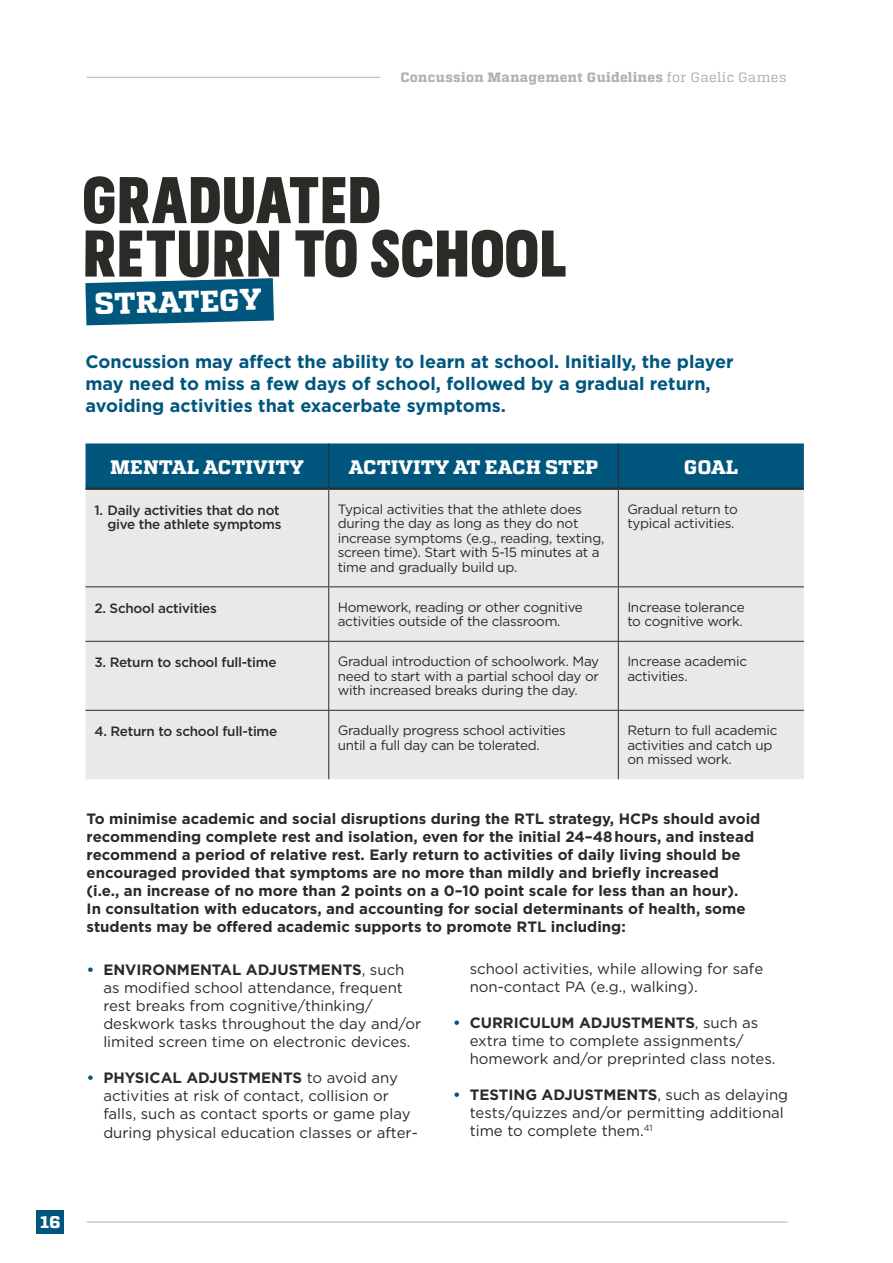
<style>
.page{position:relative;width:893px;height:1263px;background:#fff}
.page>*{position:absolute;margin:0;border:0;box-sizing:border-box;transform-origin:0 0}
.t1{font:66px/53.4px "Blooms Headline";color:#2c2a27}
.t2{font:700 30px "Atletico";color:#fff}
.t3{font:700 19.5px "Atletico";color:#fff}
.t4{font:700 18px/21.6px "Gotham";color:#00567d}
.t5{font:700 16.95px "Atletico";color:#fff}
.t6{font:15px/18px "Gotham";color:#2c2a27}
.t7{font:700 15px/18px "Gotham";color:#2c2a27}
.t8{font:13.5px/14.5px "Gotham";letter-spacing:-.02em;color:#2c2a27}
.t9{font:500 13.5px/14.5px "Gotham";letter-spacing:-.02em;color:#2c2a27;text-align:right}
.t10{font:700 13.5px "Atletico";letter-spacing:.03em;color:#b3b2b2}
.s1{font-weight:400}
.s2{font-size:66.3px}
.s3{font-weight:700;color:#00567d}
.s4{font-weight:700}
</style>
<div class="page">
<div style="left:37px;top:1210px;width:27px;height:24px;background:#00567d"></div>
<hr style="left:87px;top:77px;width:293px;height:1px;background:#b3b2b2">
<hr style="left:87px;top:1222px;width:700px;height:1px;background:#b3b2b2">
<hr style="left:892px;top:0;width:1px;height:1263px;background:#b3b2b2">
<svg style="left:85px;top:278px;width:189px;height:48px;background:#1f6b8d"></svg>
<div style="left:86px;top:443px;width:718px;height:45px;background:#00567d"></div>
<div style="left:86px;top:490px;width:718px;height:289px;background:#e9e9e9"></div>
<hr style="left:86px;top:586px;width:243px;height:1px;background:#2c2a27">
<hr style="left:329px;top:586px;width:289px;height:1px;background:#2c2a27">
<hr style="left:618px;top:586px;width:186px;height:1px;background:#2c2a27">
<hr style="left:86px;top:641px;width:243px;height:1px;background:#2c2a27">
<hr style="left:329px;top:641px;width:289px;height:1px;background:#2c2a27">
<hr style="left:618px;top:641px;width:186px;height:1px;background:#2c2a27">
<hr style="left:86px;top:710px;width:243px;height:1px;background:#2c2a27">
<hr style="left:329px;top:710px;width:289px;height:1px;background:#2c2a27">
<hr style="left:618px;top:710px;width:186px;height:1px;background:#2c2a27">
<hr style="left:328px;top:443px;width:1px;height:45px;background:#2c2a27">
<hr style="left:618px;top:443px;width:1px;height:45px;background:#2c2a27">
<hr style="left:328px;top:490px;width:1px;height:96px;background:#2c2a27">
<hr style="left:618px;top:490px;width:1px;height:96px;background:#2c2a27">
<hr style="left:328px;top:587px;width:1px;height:54px;background:#2c2a27">
<hr style="left:618px;top:587px;width:1px;height:54px;background:#2c2a27">
<hr style="left:328px;top:642px;width:1px;height:68px;background:#2c2a27">
<hr style="left:618px;top:642px;width:1px;height:68px;background:#2c2a27">
<hr style="left:328px;top:711px;width:1px;height:68px;background:#2c2a27">
<hr style="left:618px;top:711px;width:1px;height:68px;background:#2c2a27">
<hr style="left:86px;top:488px;width:243px;height:2px;background:#2c2a27">
<hr style="left:329px;top:488px;width:289px;height:2px;background:#2c2a27">
<hr style="left:618px;top:488px;width:186px;height:2px;background:#2c2a27">
<p class="t10" style="left:400px;top:69px;width:387px">Concussion Management Guidelines <span class="s1">for Gaelic Games</span></p>
<h1 class="t1" style="left:82px;top:168px;width:486px">GRADUATED<br>RETURN <span class="s2">TO</span> SCHOOL</h1>
<h2 class="t2" style="left:94px;top:285px;width:169px;rotate:-1deg">STRATEGY</h2>
<p class="t4" style="left:86px;top:351px;width:649px">Concussion may affect the ability to learn at school. Initially, the player may need to miss a few days of school, followed by a gradual return, avoiding activities that exacerbate symptoms.</p>
<h3 class="t3" style="left:110px;top:455px;width:195px">MENTAL ACTIVITY</h3>
<h3 class="t3" style="left:349px;top:455px;width:251px">ACTIVITY AT EACH STEP</h3>
<h3 class="t3" style="left:684px;top:455px;width:56px">GOAL</h3>
<p class="t9" style="left:94px;top:502px;width:188px">1. Daily activities that do not give the athlete symptoms</p>
<p class="t8" style="left:338px;top:501px;width:268px">Typical activities that the athlete does during the day as long as they do not increase symptoms (e.g., reading, texting, screen time). Start with 5-15 minutes at a time and gradually build up.</p>
<p class="t8" style="left:627px;top:501px;width:112px">Gradual return to typical activities.</p>
<p class="t9" style="left:94px;top:600px;width:124px">2. School activities</p>
<p class="t8" style="left:338px;top:599px;width:247px">Homework, reading or other cognitive activities outside of the classroom.</p>
<p class="t8" style="left:627px;top:599px;width:119px">Increase tolerance to cognitive work.</p>
<p class="t9" style="left:94px;top:655px;width:183px">3. Return to school full-time</p>
<p class="t8" style="left:338px;top:654px;width:263px;text-align:justify">Gradual introduction of schoolwork. May need to start with a partial school day or with increased breaks during the day.</p>
<p class="t8" style="left:627px;top:654px;width:121px">Increase academic activities.</p>
<p class="t9" style="left:94px;top:724px;width:184px">4. Return to school full-time</p>
<p class="t8" style="left:338px;top:723px;width:230px">Gradually progress school activities until a full day can be tolerated.</p>
<p class="t8" style="left:627px;top:723px;width:152px">Return to full academic activities and catch up on missed work.</p>
<p class="t7" style="left:87px;top:809px;width:675px">To minimise academic and social disruptions during the RTL strategy, HCPs should avoid recommending complete rest and isolation, even for the initial 24–48 hours, and instead recommend a period of relative rest. Early return to activities of daily living should be encouraged provided that symptoms are no more than mildly and briefly increased<br>(i.e., an increase of no more than 2 points on a 0–10 point scale for less than an hour).<br>In consultation with educators, and accounting for social determinants of health, some students may be offered academic supports to promote RTL including:</p>
<p class="t6" style="left:103px;top:961px;width:319px;text-indent:-16px"><span class="s3">•</span> <span class="s4">ENVIRONMENTAL ADJUSTMENTS</span>, such as modified school attendance, frequent rest breaks from cognitive/thinking/ deskwork tasks throughout the day and/or limited screen time on electronic devices.</p>
<p class="t6" style="left:103px;top:1069px;width:316px;text-indent:-16px"><span class="s3">•</span> <span class="s4">PHYSICAL ADJUSTMENTS</span> to avoid any activities at risk of contact, collision or falls, such as contact sports or game play during physical education classes or after-</p>
<p class="t6" style="left:470px;top:960px;width:295px">school activities, while allowing for safe non-contact PA (e.g., walking).</p>
<p class="t6" style="left:470px;top:1014px;width:307px;text-indent:-16px"><span class="s3">•</span> <span class="s4">CURRICULUM ADJUSTMENTS</span>, such as extra time to complete assignments/ homework and/or preprinted class notes.</p>
<p class="t6" style="left:470px;top:1086px;width:320px;text-indent:-16px"><span class="s3">•</span> <span class="s4">TESTING ADJUSTMENTS</span>, such as delaying tests/quizzes and/or permitting additional time to complete them.<sup>41</sup></p>
<p class="t5" style="left:40px;top:1212px;width:22px">16</p>
</div>
